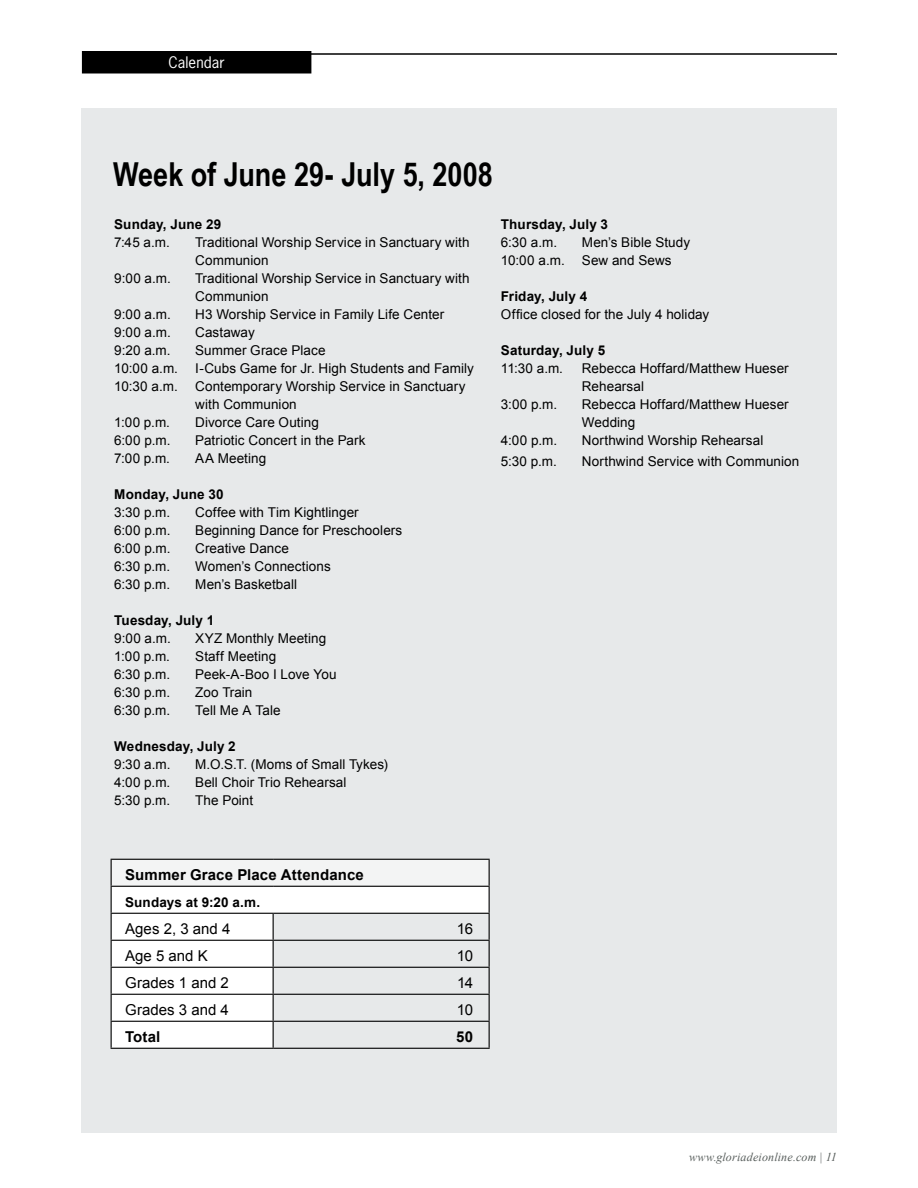
<style>
.page{position:relative;width:918px;height:1188px;background:#fff}
.page>*{position:absolute;margin:0;border:0;box-sizing:border-box;transform-origin:0 0}
.t1{font:700 33px "Arial Narrow";color:#000}
.t2{font:15px "Arial";color:#000}
.t3{font:700 15px "Arial";letter-spacing:.01em;color:#000}
.t4{font:15px "News Gothic Std";letter-spacing:.01em;color:#fff}
.t5{font:13.5px/18px "Arial";letter-spacing:.005em;color:#000}
.t6{font:700 13.5px "Arial";letter-spacing:.01em;color:#000}
.t7{font:italic 12px "Times New Roman";letter-spacing:.015em;color:#585e5c}
</style>
<div class="page">
<hr style="left:94px;top:53px;width:743px;height:2px;background:#000">
<div style="left:81px;top:108px;width:756px;height:1025px;background:#e7e9ea"></div>
<div style="left:83px;top:52px;width:228px;height:21px;background:#000"></div>
<div style="left:82px;top:51px;width:229px;height:23px;border:2px solid #000"></div>
<div style="left:111px;top:859px;width:378px;height:27px;background:#f3f4f4"></div>
<div style="left:112px;top:887px;width:161px;height:161px;background:#fff"></div>
<hr style="left:111px;top:859px;width:162px;height:1px;background:#000">
<hr style="left:273px;top:859px;width:217px;height:1px;background:#000">
<hr style="left:111px;top:886px;width:162px;height:1px;background:#000">
<hr style="left:111px;top:913px;width:162px;height:1px;background:#000">
<hr style="left:111px;top:940px;width:162px;height:1px;background:#000">
<hr style="left:111px;top:967px;width:162px;height:1px;background:#000">
<hr style="left:111px;top:994px;width:162px;height:1px;background:#000">
<hr style="left:111px;top:1021px;width:162px;height:1px;background:#000">
<svg style="left:111px;top:860px;width:1px;height:188px"></svg>
<svg style="left:273px;top:860px;width:217px;height:188px"></svg>
<hr style="left:111px;top:1048px;width:162px;height:1px;background:#000">
<hr style="left:273px;top:1048px;width:217px;height:1px;background:#000">
<p class="t4" style="left:168px;top:53px;width:58px">Calendar</p>
<h1 class="t1" style="left:113px;top:149px;width:381px">Week of June 29- July 5, 2008</h1>
<p class="t6" style="left:114px;top:215px;width:109px">Sunday, June 29</p>
<p class="t5" style="left:114px;top:233px;width:57px">7:45 a.m.</p>
<p class="t5" style="left:195px;top:233px;width:276px">Traditional Worship Service in Sanctuary with<br>Communion</p>
<p class="t5" style="left:114px;top:269px;width:58px">9:00 a.m.</p>
<p class="t5" style="left:195px;top:269px;width:276px">Traditional Worship Service in Sanctuary with<br>Communion</p>
<p class="t5" style="left:114px;top:305px;width:58px">9:00 a.m.</p>
<p class="t5" style="left:195px;top:305px;width:250px">H3 Worship Service in Family Life Center</p>
<p class="t5" style="left:114px;top:323px;width:58px">9:00 a.m.</p>
<p class="t5" style="left:195px;top:323px;width:61px">Castaway</p>
<p class="t5" style="left:114px;top:341px;width:58px">9:20 a.m.</p>
<p class="t5" style="left:195px;top:341px;width:132px">Summer Grace Place</p>
<p class="t5" style="left:114px;top:359px;width:65px">10:00 a.m.</p>
<p class="t5" style="left:195px;top:359px;width:280px">I-Cubs Game for Jr. High Students and Family</p>
<p class="t5" style="left:114px;top:377px;width:65px">10:30 a.m.</p>
<p class="t5" style="left:195px;top:377px;width:272px">Contemporary Worship Service in Sanctuary with Communion</p>
<p class="t5" style="left:114px;top:413px;width:57px">1:00 p.m.</p>
<p class="t5" style="left:195px;top:413px;width:125px">Divorce Care Outing</p>
<p class="t5" style="left:114px;top:431px;width:58px">6:00 p.m.</p>
<p class="t5" style="left:195px;top:431px;width:172px">Patriotic Concert in the Park</p>
<p class="t5" style="left:114px;top:449px;width:57px">7:00 p.m.</p>
<p class="t5" style="left:195px;top:449px;width:73px">AA Meeting</p>
<p class="t6" style="left:114px;top:485px;width:111px">Monday, June 30</p>
<p class="t5" style="left:114px;top:503px;width:58px">3:30 p.m.</p>
<p class="t5" style="left:195px;top:503px;width:165px">Coffee with Tim Kightlinger</p>
<p class="t5" style="left:114px;top:521px;width:58px">6:00 p.m.</p>
<p class="t5" style="left:195px;top:521px;width:209px">Beginning Dance for Preschoolers</p>
<p class="t5" style="left:114px;top:539px;width:58px">6:00 p.m.</p>
<p class="t5" style="left:195px;top:539px;width:95px">Creative Dance</p>
<p class="t5" style="left:114px;top:557px;width:58px">6:30 p.m.</p>
<p class="t5" style="left:195px;top:557px;width:137px">Women’s Connections</p>
<p class="t5" style="left:114px;top:575px;width:58px">6:30 p.m.</p>
<p class="t5" style="left:195px;top:575px;width:103px">Men’s Basketball</p>
<p class="t6" style="left:114px;top:611px;width:102px">Tuesday, July 1</p>
<p class="t5" style="left:114px;top:629px;width:58px">9:00 a.m.</p>
<p class="t5" style="left:195px;top:629px;width:133px">XYZ Monthly Meeting</p>
<p class="t5" style="left:114px;top:647px;width:57px">1:00 p.m.</p>
<p class="t5" style="left:195px;top:647px;width:82px">Staff Meeting</p>
<p class="t5" style="left:114px;top:665px;width:58px">6:30 p.m.</p>
<p class="t5" style="left:195px;top:665px;width:143px">Peek-A-Boo I Love You</p>
<p class="t5" style="left:114px;top:683px;width:58px">6:30 p.m.</p>
<p class="t5" style="left:195px;top:683px;width:59px">Zoo Train</p>
<p class="t5" style="left:114px;top:701px;width:58px">6:30 p.m.</p>
<p class="t5" style="left:195px;top:701px;width:87px">Tell Me A Tale</p>
<p class="t6" style="left:114px;top:737px;width:123px">Wednesday, July 2</p>
<p class="t5" style="left:114px;top:755px;width:58px">9:30 a.m.</p>
<p class="t5" style="left:195px;top:755px;width:194px">M.O.S.T. (Moms of Small Tykes)</p>
<p class="t5" style="left:114px;top:773px;width:58px">4:00 p.m.</p>
<p class="t5" style="left:195px;top:773px;width:153px">Bell Choir Trio Rehearsal</p>
<p class="t5" style="left:114px;top:791px;width:57px">5:30 p.m.</p>
<p class="t5" style="left:195px;top:791px;width:59px">The Point</p>
<p class="t6" style="left:501px;top:215px;width:109px">Thursday, July 3</p>
<p class="t5" style="left:501px;top:233px;width:58px">6:30 a.m.</p>
<p class="t5" style="left:582px;top:233px;width:110px">Men’s Bible Study</p>
<p class="t5" style="left:501px;top:251px;width:65px">10:00 a.m.</p>
<p class="t5" style="left:582px;top:251px;width:91px">Sew and Sews</p>
<p class="t6" style="left:501px;top:287px;width:88px">Friday, July 4</p>
<p class="t5" style="left:501px;top:305px;width:210px">Office closed for the July 4 holiday</p>
<p class="t6" style="left:501px;top:341px;width:106px">Saturday, July 5</p>
<p class="t5" style="left:501px;top:359px;width:64px">11:30 a.m.</p>
<p class="t5" style="left:582px;top:359px;width:208px">Rebecca Hoffard/Matthew Hueser<br>Rehearsal</p>
<p class="t5" style="left:501px;top:395px;width:58px">3:00 p.m.</p>
<p class="t5" style="left:582px;top:395px;width:208px">Rebecca Hoffard/Matthew Hueser<br>Wedding</p>
<p class="t5" style="left:501px;top:431px;width:58px">4:00 p.m.</p>
<p class="t5" style="left:582px;top:431px;width:183px">Northwind Worship Rehearsal</p>
<p class="t5" style="left:501px;top:452px;width:58px">5:30 p.m.</p>
<p class="t5" style="left:582px;top:452px;width:219px">Northwind Service with Communion</p>
<p class="t3" style="left:125px;top:865px;width:240px">Summer Grace Place Attendance</p>
<p class="t6" style="left:125px;top:894px;width:136px">Sundays at 9:20 a.m.</p>
<p class="t2" style="left:125px;top:919px;width:107px">Ages 2, 3 and 4</p>
<p class="t2" style="left:457px;top:919px;width:18px">16</p>
<p class="t2" style="left:125px;top:946px;width:84px">Age 5 and K</p>
<p class="t2" style="left:457px;top:946px;width:18px">10</p>
<p class="t2" style="left:125px;top:973px;width:105px">Grades 1 and 2</p>
<p class="t2" style="left:457px;top:973px;width:18px">14</p>
<p class="t2" style="left:125px;top:1000px;width:105px">Grades 3 and 4</p>
<p class="t2" style="left:457px;top:1000px;width:18px">10</p>
<p class="t3" style="left:125px;top:1027px;width:37px">Total</p>
<p class="t3" style="left:456px;top:1027px;width:18px">50</p>
<p class="t7" style="left:689px;top:1148px;width:149px">www.gloriadeionline.com | 11</p>
</div>
